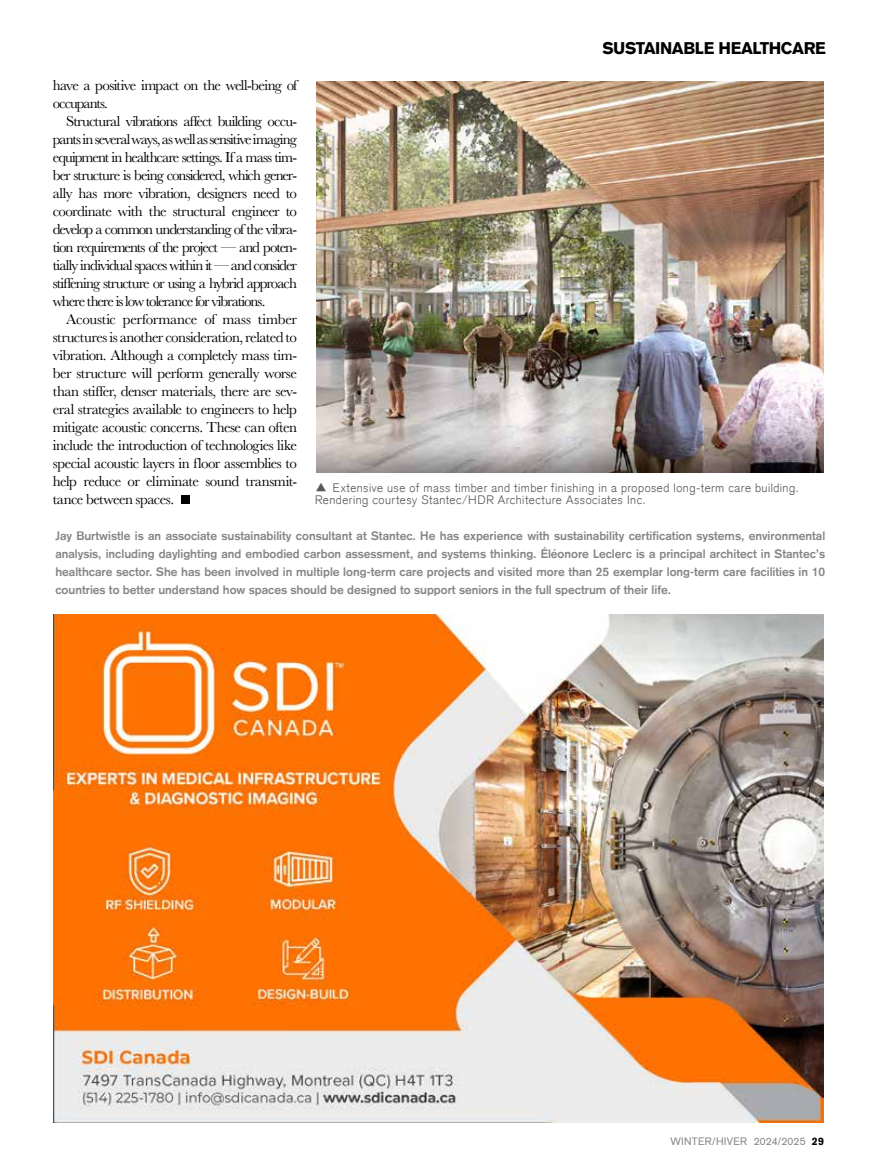
<style>
.page{position:relative;width:878px;height:1175px;background:#fff}
.page>*{position:absolute;margin:0;border:0;box-sizing:border-box;transform-origin:0 0}
.t1{font:900 16.5px "Akzidenz Grotesk CE";letter-spacing:-.025em;color:#000}
.t2{font:15px/18px "Baskerville";letter-spacing:-.045em;color:#000;text-align:justify}
.t3{font:700 12px/18px "Akzidenz Grotesk CE";color:#848688;text-align:justify}
.t4{font:300 12px/12px "Akzidenz Grotesk";letter-spacing:.04em;color:#58595b}
.t5{font:10.5px "Akzidenz Grotesk CE";letter-spacing:.025em;color:#848688}
.s1{font-weight:900;color:#000}
</style>
<div class="page">
<div style="left:181px;top:495px;width:9px;height:9px;background:#000"></div>
<img style="left:54px;top:614px;width:769px;height:508px">
<img style="left:317px;top:81px;width:507px;height:391px">
<p class="t2" style="left:53px;top:76px;width:246px">have a positive impact on the well-being of occupants.</p>
<p class="t2" style="left:53px;top:112px;width:246px;text-indent:14px">Structural vibrations affect building occu&shy;pants in several ways, as well as sensitive imaging equipment in healthcare settings. If a mass tim&shy;ber structure is being considered, which gener&shy;ally has more vibration, designers need to coordinate with the structural engineer to develop a common understanding of the vibra&shy;tion requirements of the project — and poten&shy;tially individual spaces within it — and consider stiffening structure or using a hybrid approach where there is low tolerance for vibrations.</p>
<p class="t2" style="left:53px;top:310px;width:246px;text-indent:14px">Acoustic performance of mass timber structures is another consideration, related to vibration. Although a completely mass tim&shy;ber structure will perform generally worse than stiffer, denser materials, there are sev&shy;eral strategies available to engineers to help mitigate acoustic concerns. These can often include the introduction of technologies like special acoustic layers in floor assemblies to help reduce or eliminate sound transmit&shy;tance between spaces.</p>
<p class="t1" style="left:602px;top:37px;width:225px">SUSTAINABLE HEALTHCARE</p>
<p class="t4" style="left:315px;top:481px;width:485px;text-indent:18px">Extensive use of mass timber and timber finishing in a proposed long-term care building.<br>Rendering courtesy Stantec/HDR Architecture Associates Inc.</p>
<p class="t3" style="left:55px;top:527px;width:771px">Jay Burtwistle is an associate sustainability consultant at Stantec. He has experience with sustainability certification systems, environmental analysis, including daylighting and embodied carbon assessment, and systems thinking. Éléonore Leclerc is a principal architect in Stantec’s healthcare sector. She has been involved in multiple long-term care projects and visited more than 25 exemplar long-term care facilities in 10 countries to better understand how spaces should be designed to support seniors in the full spectrum of their life.</p>
<p class="t5" style="left:670px;top:1134px;width:155px">WINTER/HIVER 2024/2025 <span class="s1">29</span></p>
</div>
